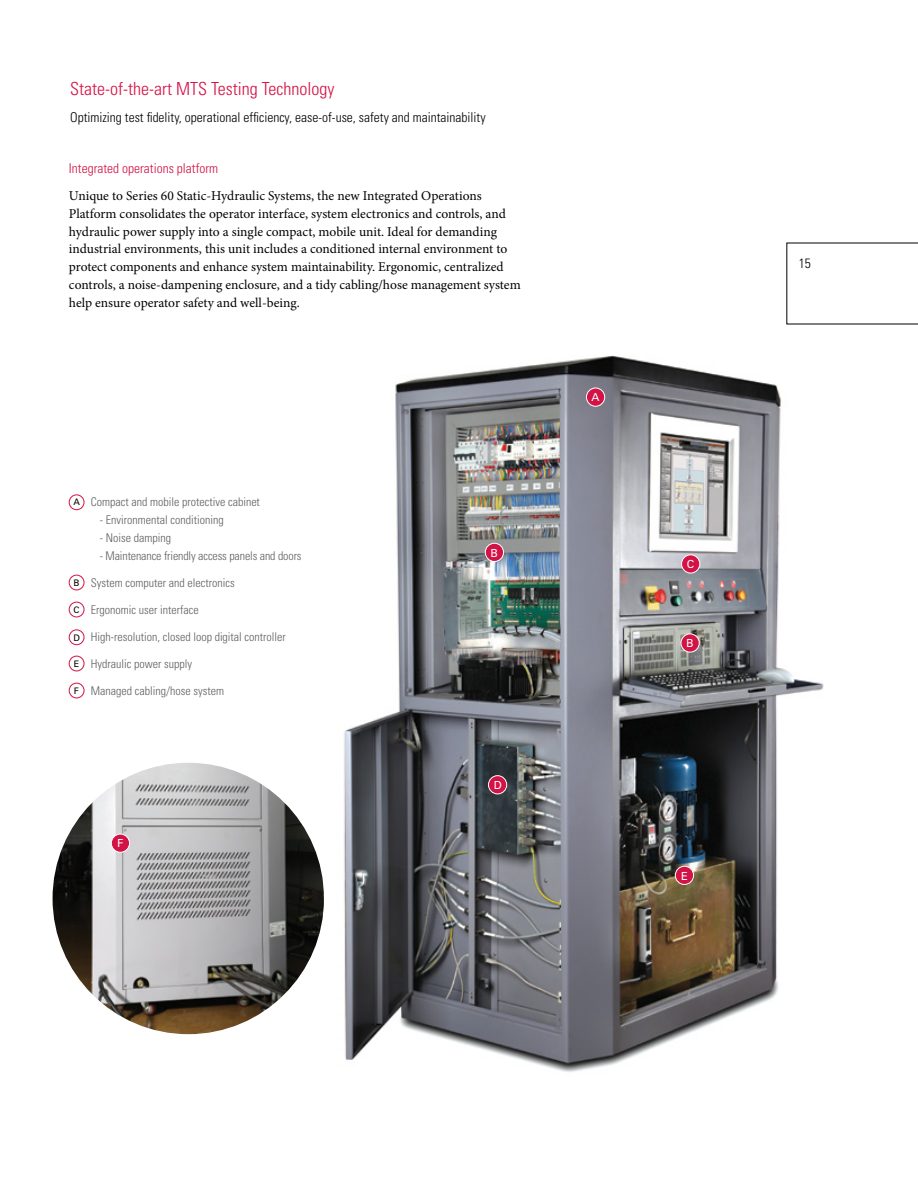
<style>
.page{position:relative;width:918px;height:1188px;background:#fff}
.page>*{position:absolute;margin:0;border:0;box-sizing:border-box;transform-origin:0 0}
.t1{font:300 condensed 18px "Univers";color:#d31245}
.t2{font:13.5px/18px "Minion Pro";color:#000}
.t3{font:300 condensed 13.5px "Univers";color:#000}
.t4{font:300 condensed 13.5px "Univers";color:#d31245}
.t5{font:300 condensed 12px "Univers";color:#5f6062}
.t6{font:11.1px "Univers";color:#fff}
.t7{font:9px "Univers";color:#000}
</style>
<div class="page">
<svg style="left:787px;top:243px;width:131px;height:81px"></svg>
<img style="left:343px;top:355px;width:481px;height:717px">
<div style="left:586px;top:388px;width:19px;height:18px;background:#d31245;border-radius:50%"></div>
<div style="left:586px;top:388px;width:19px;height:18px;border:1px solid #fff;border-radius:50%"></div>
<div style="left:681px;top:634px;width:18px;height:18px;background:#d31245;border-radius:50%"></div>
<div style="left:681px;top:634px;width:18px;height:18px;border:1px solid #fff;border-radius:50%"></div>
<div style="left:682px;top:555px;width:18px;height:18px;background:#d31245;border-radius:50%"></div>
<div style="left:681px;top:555px;width:19px;height:18px;border:1px solid #fff;border-radius:50%"></div>
<div style="left:488px;top:776px;width:19px;height:18px;background:#d31245;border-radius:50%"></div>
<div style="left:488px;top:776px;width:19px;height:18px;border:1px solid #fff;border-radius:50%"></div>
<div style="left:675px;top:866px;width:19px;height:18px;background:#d31245;border-radius:50%"></div>
<div style="left:675px;top:866px;width:19px;height:19px;border:1px solid #fff;border-radius:50%"></div>
<div style="left:69px;top:495px;width:15px;height:15px;border:1px solid #d31245;border-radius:50%"></div>
<div style="left:69px;top:602px;width:15px;height:15px;border:1px solid #d31245;border-radius:50%"></div>
<div style="left:69px;top:575px;width:15px;height:15px;border:1px solid #d31245;border-radius:50%"></div>
<div style="left:69px;top:630px;width:15px;height:15px;border:1px solid #d31245;border-radius:50%"></div>
<div style="left:69px;top:656px;width:15px;height:15px;border:1px solid #d31245;border-radius:50%"></div>
<div style="left:69px;top:683px;width:15px;height:15px;border:1px solid #d31245;border-radius:50%"></div>
<img style="left:53px;top:763px;width:271px;height:271px;border-radius:136px">
<div style="left:111px;top:834px;width:19px;height:18px;background:#d31245;border-radius:50%"></div>
<div style="left:111px;top:834px;width:19px;height:18px;border:1px solid #fff;border-radius:50%"></div>
<div style="left:485px;top:543px;width:19px;height:19px;background:#d31245;border-radius:50%"></div>
<div style="left:485px;top:543px;width:19px;height:19px;border:1px solid #fff;border-radius:50%"></div>
<h1 class="t1" style="left:70px;top:78px;width:266px">State-of-the-art MTS Testing Technology</h1>
<p class="t3" style="left:70px;top:109px;width:417px">Optimizing test fidelity, operational efficiency, ease-of-use, safety and maintainability</p>
<p class="t4" style="left:69px;top:160px;width:151px">Integrated operations platform</p>
<p class="t2" style="left:69px;top:186px;width:453px">Unique to Series 60 Static-Hydraulic Systems, the new Integrated Operations Platform consolidates the operator interface, system electronics and controls, and hydraulic power supply into a single compact, mobile unit. Ideal for demanding industrial environments, this unit includes a conditioned internal environment to protect components and enhance system maintainability. Ergonomic, centralized controls, a noise-dampening enclosure, and a tidy cabling/hose management system help ensure operator safety and well-being.</p>
<p class="t7" style="left:73px;top:497px;width:8px">A</p>
<p class="t7" style="left:74px;top:577px;width:8px">B</p>
<p class="t7" style="left:74px;top:604px;width:8px">C</p>
<p class="t7" style="left:73px;top:632px;width:8px">D</p>
<p class="t7" style="left:74px;top:658px;width:7px">E</p>
<p class="t7" style="left:74px;top:685px;width:7px">F</p>
<p class="t5" style="left:91px;top:494px;width:171px">Compact and mobile protective cabinet</p>
<p class="t5" style="left:100px;top:512px;width:125px">- Environmental conditioning</p>
<p class="t5" style="left:100px;top:530px;width:73px">- Noise damping</p>
<p class="t5" style="left:100px;top:548px;width:203px">- Maintenance friendly access panels and doors</p>
<p class="t5" style="left:91px;top:575px;width:145px">System computer and electronics</p>
<p class="t5" style="left:91px;top:602px;width:109px">Ergonomic user interface</p>
<p class="t5" style="left:91px;top:629px;width:197px">High-resolution, closed loop digital controller</p>
<p class="t5" style="left:91px;top:656px;width:103px">Hydraulic power supply</p>
<p class="t5" style="left:91px;top:683px;width:135px">Managed cabling/hose system</p>
<p class="t6" style="left:117px;top:837px;width:8px">F</p>
<p class="t6" style="left:491px;top:546px;width:9px">B</p>
<p class="t6" style="left:494px;top:778px;width:10px">D</p>
<p class="t6" style="left:592px;top:390px;width:10px">A</p>
<p class="t6" style="left:687px;top:558px;width:9px">C</p>
<p class="t6" style="left:686px;top:637px;width:9px">B</p>
<p class="t6" style="left:681px;top:869px;width:8px">E</p>
<p class="t3" style="left:799px;top:255px;width:13px">15</p>
</div>
